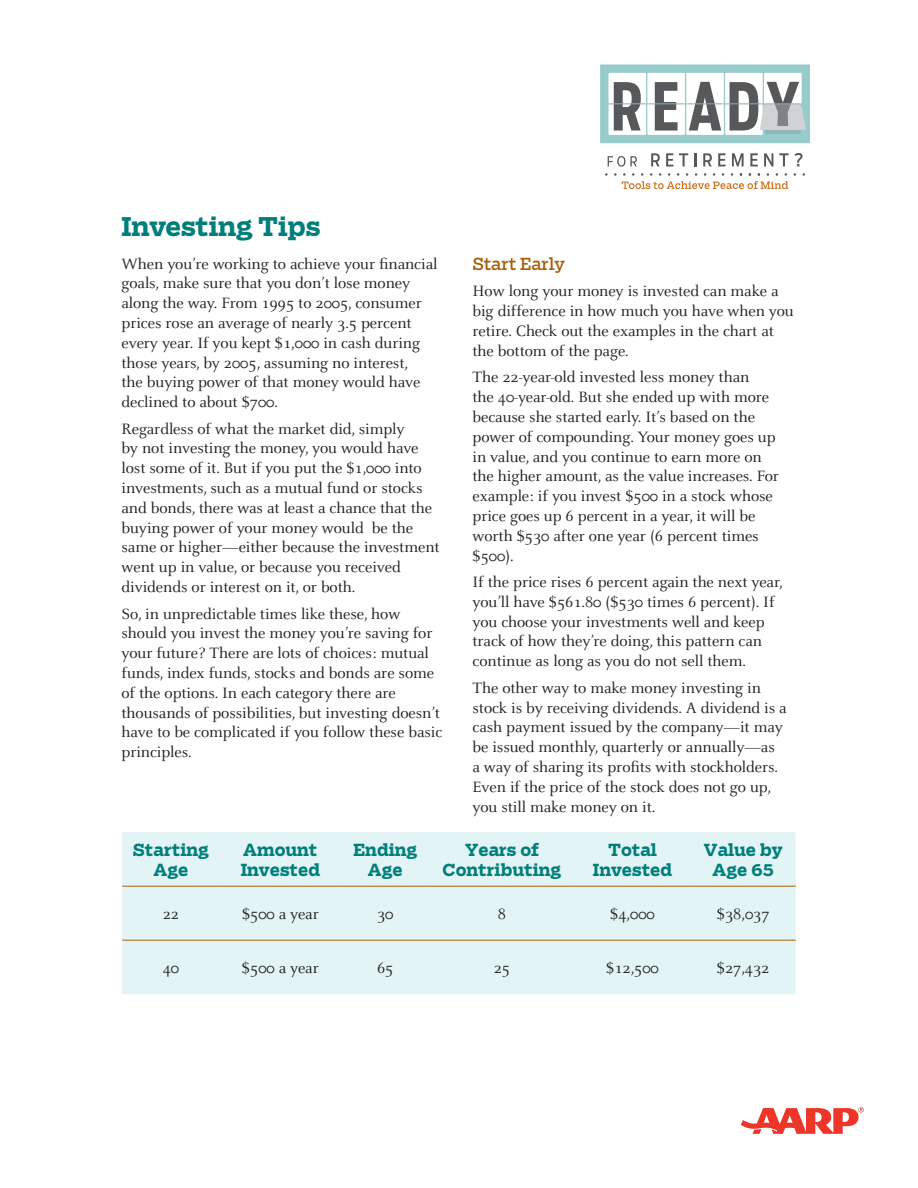
<style>
.page{position:relative;width:918px;height:1188px;background:#fff}
.page>*{position:absolute;margin:0;border:0;box-sizing:border-box;transform-origin:0 0}
.t1{font:700 25.5px "Boomer Serif";color:#007e7a}
.t2{font:16.5px/19.8px "Celeste";letter-spacing:-.005em;color:#231f20}
.t3{font:700 16.5px/19.8px "Boomer Serif";color:#007e7a;text-align:center}
.t4{font:16.5px "Boomer Serif";letter-spacing:-.01em;color:#a6600b}
</style>
<div class="page">
<svg style="left:741px;top:1107px;width:123px;height:27px"></svg>
<svg style="left:614px;top:173px;width:174px;height:16px"></svg>
<svg style="left:608px;top:156px;width:29px;height:11px"></svg>
<svg style="left:651px;top:153px;width:9px;height:13px"></svg>
<svg style="left:666px;top:153px;width:7px;height:13px"></svg>
<svg style="left:679px;top:153px;width:9px;height:13px"></svg>
<svg style="left:694px;top:153px;width:2px;height:13px"></svg>
<svg style="left:703px;top:153px;width:9px;height:13px"></svg>
<svg style="left:718px;top:153px;width:8px;height:13px"></svg>
<svg style="left:732px;top:153px;width:12px;height:13px"></svg>
<svg style="left:750px;top:153px;width:8px;height:13px"></svg>
<svg style="left:764px;top:153px;width:9px;height:13px"></svg>
<svg style="left:779px;top:153px;width:10px;height:13px"></svg>
<svg style="left:795px;top:153px;width:8px;height:13px"></svg>
<svg style="left:600px;top:64px;width:210px;height:79px"></svg>
<div style="left:122px;top:832px;width:674px;height:162px;background:#e3f4f6"></div>
<hr style="left:122px;top:886px;width:98px;height:1px;background:#a6600b">
<hr style="left:220px;top:886px;width:121px;height:1px;background:#a6600b">
<hr style="left:341px;top:886px;width:89px;height:1px;background:#a6600b">
<hr style="left:430px;top:886px;width:144px;height:1px;background:#a6600b">
<hr style="left:574px;top:886px;width:117px;height:1px;background:#a6600b">
<hr style="left:691px;top:886px;width:105px;height:1px;background:#a6600b">
<hr style="left:122px;top:940px;width:98px;height:1px;background:#a6600b">
<hr style="left:220px;top:940px;width:121px;height:1px;background:#a6600b">
<hr style="left:341px;top:940px;width:89px;height:1px;background:#a6600b">
<hr style="left:430px;top:940px;width:144px;height:1px;background:#a6600b">
<hr style="left:574px;top:940px;width:117px;height:1px;background:#a6600b">
<hr style="left:691px;top:940px;width:105px;height:1px;background:#a6600b">
<h1 class="t1" style="left:122px;top:210px;width:200px">Investing Tips</h1>
<p class="t2" style="left:122px;top:254px;width:317px">When you’re working to achieve your financial goals, make sure that you don’t lose money along the way. From 1995 to 2005, consumer prices rose an average of nearly 3.5 percent every year. If you kept $1,000 in cash during those years, by 2005, assuming no interest,<br>the buying power of that money would have declined to about $700.</p>
<p class="t2" style="left:122px;top:419px;width:320px">Regardless of what the market did, simply<br>by not investing the money, you would have lost some of it. But if you put the $1,000 into investments, such as a mutual fund or stocks and bonds, there was at least a chance that the buying power of your money would be the same or higher—either because the investment went up in value, or because you received dividends or interest on it, or both.</p>
<p class="t2" style="left:122px;top:604px;width:322px">So, in unpredictable times like these, how should you invest the money you’re saving for your future? There are lots of choices: mutual funds, index funds, stocks and bonds are some of the options. In each category there are thousands of possibilities, but investing doesn’t have to be complicated if you follow these basic principles.</p>
<p class="t4" style="left:473px;top:254px;width:94px">Start Early</p>
<p class="t2" style="left:473px;top:282px;width:323px">How long your money is invested can make a big difference in how much you have when you retire. Check out the examples in the chart at the bottom of the page.</p>
<p class="t2" style="left:473px;top:368px;width:308px">The 22-year-old invested less money than<br>the 40-year-old. But she ended up with more because she started early. It’s based on the power of compounding. Your money goes up in value, and you continue to earn more on the higher amount, as the value increases. For example: if you invest $500 in a stock whose price goes up 6 percent in a year, it will be worth $530 after one year (6 percent times $500).</p>
<p class="t2" style="left:473px;top:573px;width:312px">If the price rises 6 percent again the next year, you’ll have $561.80 ($530 times 6 percent). If you choose your investments well and keep track of how they’re doing, this pattern can continue as long as you do not sell them.</p>
<p class="t2" style="left:473px;top:678px;width:316px">The other way to make money investing in stock is by receiving dividends. A dividend is a cash payment issued by the company—it may be issued monthly, quarterly or annually—as<br>a way of sharing its profits with stockholders.<br>Even if the price of the stock does not go up, you still make money on it.</p>
<p class="t3" style="left:133px;top:840px;width:78px">Starting<br>Age</p>
<p class="t3" style="left:241px;top:840px;width:81px;text-align:left">Amount<br>Invested</p>
<p class="t3" style="left:353px;top:840px;width:65px">Ending<br>Age</p>
<p class="t3" style="left:443px;top:840px;width:120px">Years of<br>Contributing</p>
<p class="t3" style="left:593px;top:840px;width:81px">Total<br>Invested</p>
<p class="t3" style="left:704px;top:840px;width:80px">Value by<br>Age 65</p>
<p class="t2" style="left:163px;top:905px;width:18px">22</p>
<p class="t2" style="left:242px;top:905px;width:78px">$500 a year</p>
<p class="t2" style="left:377px;top:905px;width:18px">30</p>
<p class="t2" style="left:498px;top:905px;width:10px">8</p>
<p class="t2" style="left:610px;top:905px;width:46px">$4,000</p>
<p class="t2" style="left:717px;top:905px;width:54px">$38,037</p>
<p class="t2" style="left:163px;top:959px;width:18px">40</p>
<p class="t2" style="left:242px;top:959px;width:78px">$500 a year</p>
<p class="t2" style="left:377px;top:959px;width:18px">65</p>
<p class="t2" style="left:494px;top:959px;width:18px">25</p>
<p class="t2" style="left:606px;top:959px;width:54px">$12,500</p>
<p class="t2" style="left:717px;top:959px;width:54px">$27,432</p>
</div>
